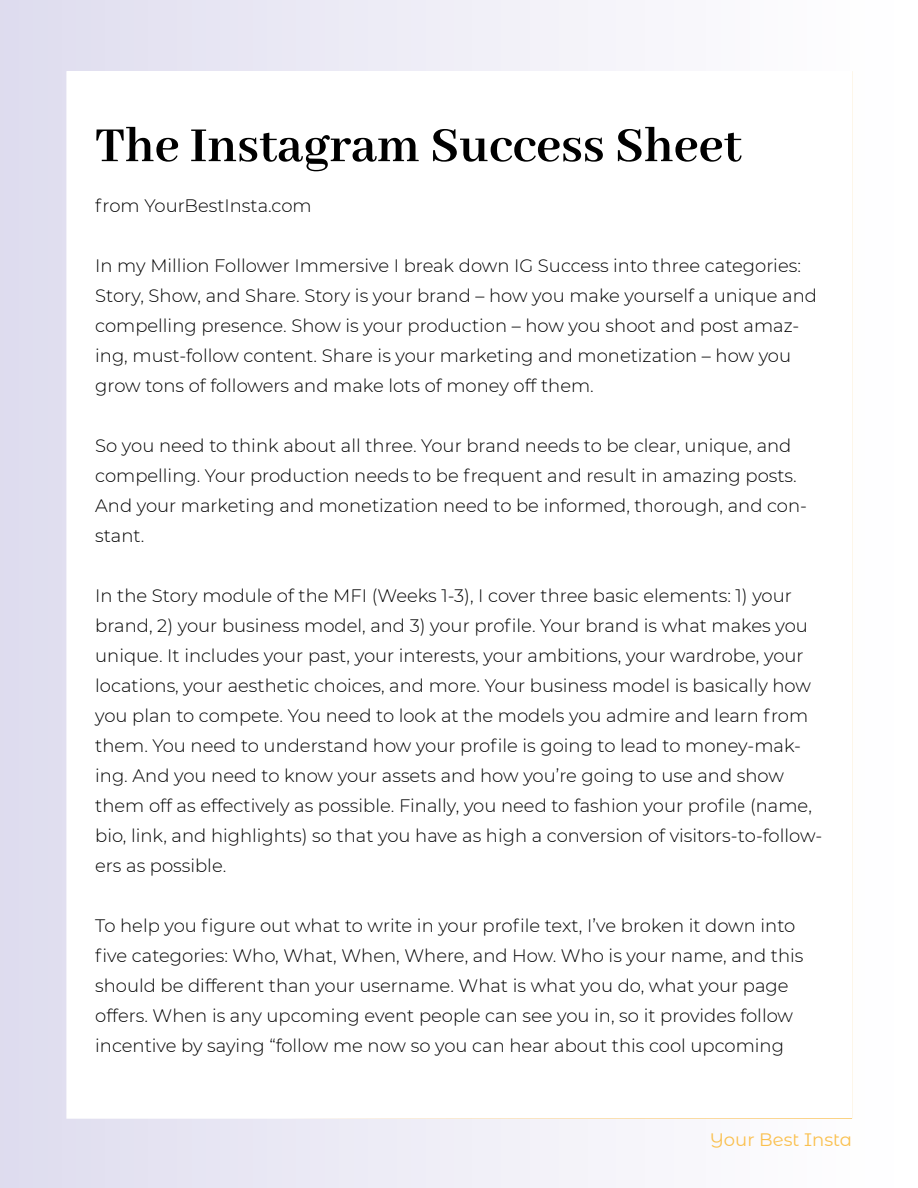
<style>
.page{position:relative;width:918px;height:1188px;background:#fff}
.page>*{position:absolute;margin:0;border:0;box-sizing:border-box;transform-origin:0 0}
.t1{font:700 54px "Abhaya Libre";color:#000}
.t2{font:300 18px/30px "Montserrat";color:#000}
.t3{font:18px "Montserrat Alternates";color:#fac04e}
</style>
<div class="page">
<div style="left:0;top:0;width:918px;height:1188px;background:linear-gradient(to right,#dfddef,#fff)"></div>
<div style="left:66px;top:71px;width:786px;height:1048px;background:#fff;border:2px solid #fff"></div>
<h1 class="t1" style="left:95px;top:116px;width:648px">The Instagram Success Sheet</h1>
<p class="t2" style="left:95px;top:190px;width:218px">from YourBestInsta.com</p>
<p class="t2" style="left:95px;top:250px;width:723px">In my Million Follower Immersive I break down IG Success into three categories:<br>Story, Show, and Share. Story is your brand – how you make yourself a unique and compelling presence. Show is your production – how you shoot and post amaz&shy;ing, must-follow content. Share is your marketing and monetization – how you grow tons of followers and make lots of money off them.</p>
<p class="t2" style="left:95px;top:430px;width:713px">So you need to think about all three. Your brand needs to be clear, unique, and compelling. Your production needs to be frequent and result in amazing posts.<br>And your marketing and monetization need to be informed, thorough, and con&shy;stant.</p>
<p class="t2" style="left:95px;top:580px;width:729px">In the Story module of the MFI (Weeks 1-3), I cover three basic elements: 1) your brand, 2) your business model, and 3) your profile. Your brand is what makes you unique. It includes your past, your interests, your ambitions, your wardrobe, your locations, your aesthetic choices, and more. Your business model is basically how you plan to compete. You need to look at the models you admire and learn from them. You need to understand how your profile is going to lead to money-mak&shy;ing. And you need to know your assets and how you’re going to use and show them off as effectively as possible. Finally, you need to fashion your profile (name, bio, link, and highlights) so that you have as high a conversion of visitors-to-follow&shy;ers as possible.</p>
<p class="t2" style="left:95px;top:910px;width:710px">To help you figure out what to write in your profile text, I’ve broken it down into five categories: Who, What, When, Where, and How. Who is your name, and this should be different than your username. What is what you do, what your page offers. When is any upcoming event people can see you in, so it provides follow incentive by saying “follow me now so you can hear about this cool upcoming</p>
<p class="t3" style="left:710px;top:1127px;width:144px">Your Best Insta</p>
</div>
